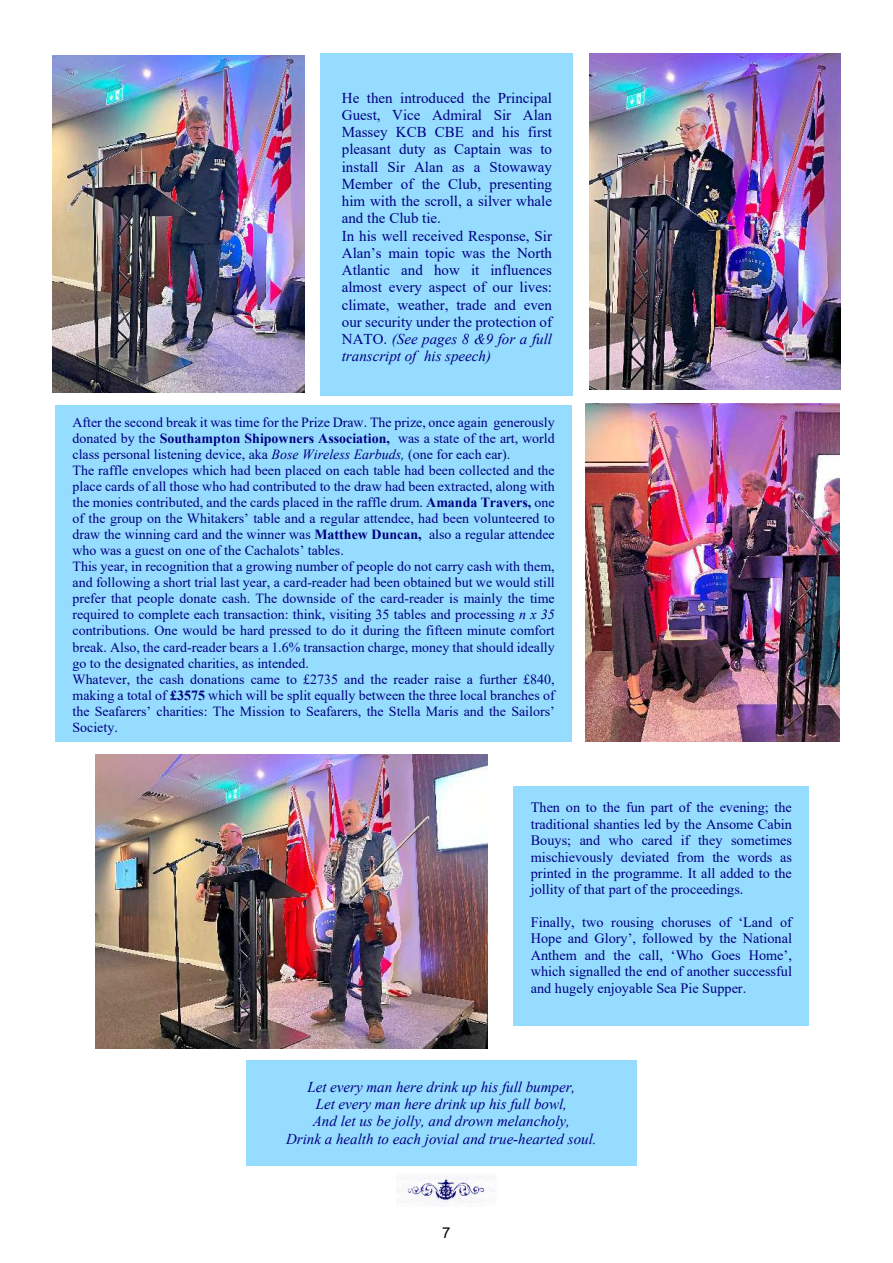
<style>
.page{position:relative;width:893px;height:1263px;background:#fff}
.page>*{position:absolute;margin:0;border:0;box-sizing:border-box;transform-origin:0 0}
.t1{font:15px/17.2px "Times New Roman";color:#000080}
.t2{font:italic 15px/17.2px "Times New Roman";color:#000080;text-align:center}
.t3{font:15px "Arial";color:#000}
.t4{font:14.25px/16.4px "Times New Roman";color:#000080;text-align:justify}
.t5{font:13.95px/16px "Times New Roman";color:#000080}
.s1{font-style:italic}
.s2{font-weight:700}
</style>
<div class="page">
<img style="left:586px;top:403px;width:253px;height:338px">
<img style="left:52px;top:55px;width:253px;height:337px">
<img style="left:589px;top:54px;width:252px;height:335px">
<img style="left:96px;top:754px;width:391px;height:294px">
<div style="left:321px;top:53px;width:252px;height:342px;background:#96dcff"></div>
<div style="left:55px;top:405px;width:517px;height:336px;background:#96dcff"></div>
<div style="left:514px;top:786px;width:295px;height:239px;background:#96dcff"></div>
<div style="left:246px;top:1060px;width:391px;height:105px;background:#96dcff"></div>
<img style="left:399px;top:1175px;width:97px;height:30px">
<p class="t1" style="left:342px;top:91px;width:212px">He then introduced the Principal<br>Guest, Vice Admiral Sir Alan<br>Massey KCB CBE and his first pleasant duty as Captain was to install Sir Alan as a Stowaway<br>Member of the Club, presenting him with the scroll, a silver whale and the Club tie.<br>In his well received Response, Sir<br>Alan’s main topic was the North<br>Atlantic and how it influences almost every aspect of our lives: climate, weather, trade and even our security under the protection of<br>NATO. <span class="s1">(See pages 8 &amp;9 for a full transcript of his speech)</span></p>
<p class="t5" style="left:72px;top:416px;width:484px">After the second break it was time for the Prize Draw. The prize, once again generously donated by the <span class="s2">Southampton Shipowners Association,</span> was a state of the art, world class personal listening device, aka <span class="s1">Bose Wireless Earbuds,</span> (one for each ear).<br>The raffle envelopes which had been placed on each table had been collected and the place cards of all those who had contributed to the draw had been extracted, along with the monies contributed, and the cards placed in the raffle drum. <span class="s2">Amanda Travers,</span> one of the group on the Whitakers’ table and a regular attendee, had been volunteered to draw the winning card and the winner was <span class="s2">Matthew Duncan,</span> also a regular attendee who was a guest on one of the Cachalots’ tables.<br>This year, in recognition that a growing number of people do not carry cash with them, and following a short trial last year, a card-reader had been obtained but we would still prefer that people donate cash. The downside of the card-reader is mainly the time required to complete each transaction: think, visiting 35 tables and processing <span class="s1">n x 35 </span>contributions. One would be hard pressed to do it during the fifteen minute comfort break. Also, the card-reader bears a 1.6% transaction charge, money that should ideally go to the designated charities, as intended.<br>Whatever, the cash donations came to £2735 and the reader raise a further £840, making a total of <span class="s2">£3575</span> which will be split equally between the three local branches of the Seafarers’ charities: The Mission to Seafarers, the Stella Maris and the Sailors’ Society.</p>
<p class="t4" style="left:531px;top:801px;width:263px">Then on to the fun part of the evening; the traditional shanties led by the Ansome Cabin Bouys; and who cared if they sometimes mischievously deviated from the words as printed in the programme. It all added to the jollity of that part of the proceedings.</p>
<p class="t4" style="left:531px;top:915px;width:263px">Finally, two rousing choruses of ‘Land of Hope and Glory’, followed by the National Anthem and the call, ‘Who Goes Home’, which signalled the end of another successful and hugely enjoyable Sea Pie Supper.</p>
<p class="t2" style="left:286px;top:1080px;width:312px">Let every man here drink up his full bumper,<br>Let every man here drink up his full bowl,<br>And let us be jolly, and drown melancholy,<br>Drink a health to each jovial and true-hearted soul.</p>
<p class="t3" style="left:442px;top:1227px;width:10px">7</p>
</div>
